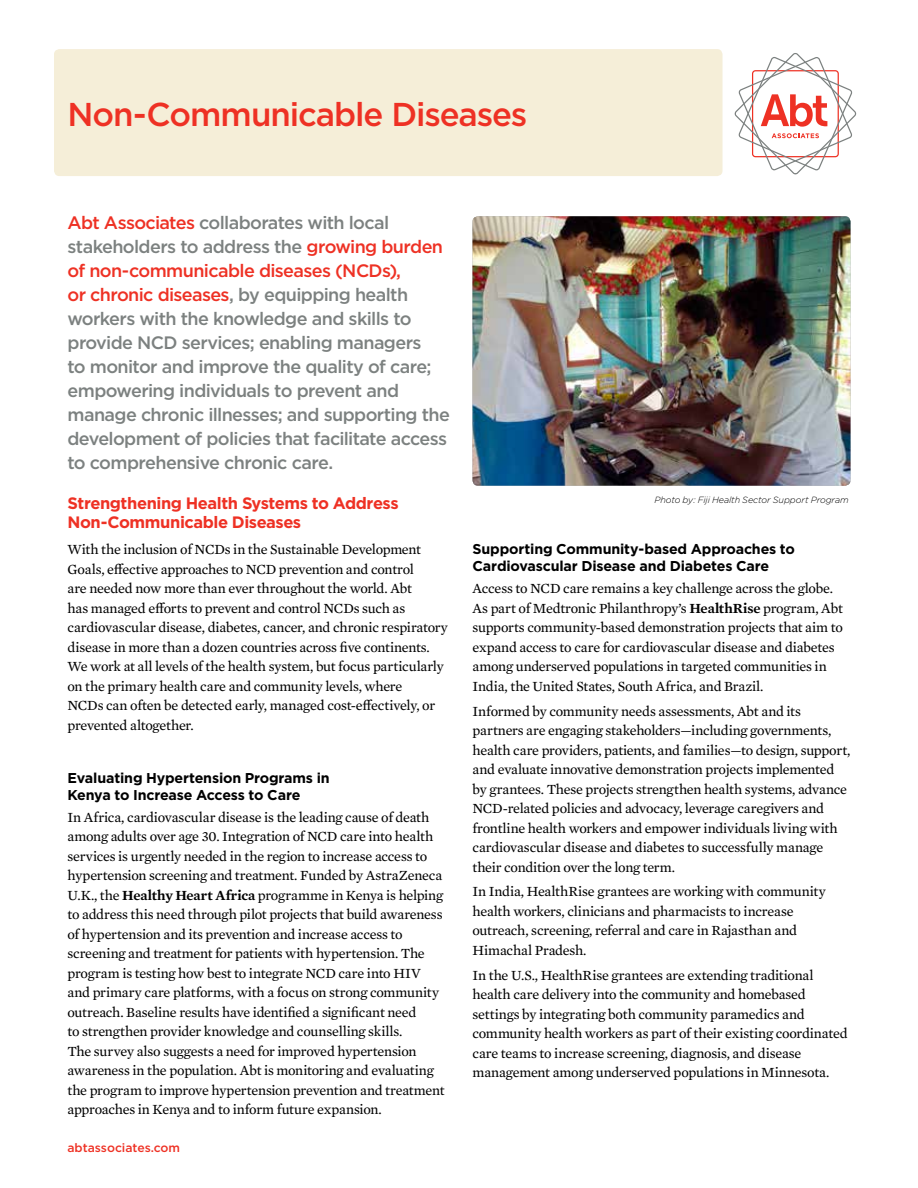
<style>
.page{position:relative;width:918px;height:1188px;background:#fff}
.page>*{position:absolute;margin:0;border:0;box-sizing:border-box;transform-origin:0 0}
.t1{font:500 33px "Gotham";letter-spacing:-.035em;color:#ee3124}
.t2{font:500 18px/24px "Gotham";letter-spacing:-.035em;color:#7c8180}
.t3{font:700 16.5px/18.8px "Gotham";letter-spacing:-.03em;color:#ee3124}
.t4{font:14.25px/19.5px "Mercury Text G2";letter-spacing:-.015em;color:#000}
.t5{font:700 14.25px/16.5px "Gotham";letter-spacing:-.01em;color:#000}
.t6{font:500 12.15px "Gotham";color:#ee3124}
.t7{font:italic 300 9px "Gotham";letter-spacing:-.005em;color:#000}
.s1{color:#ee3124}
.s2{font-weight:600}
</style>
<div class="page">
<div style="left:54px;top:49px;width:669px;height:127px;background:#f5eed8;border-radius:5px"></div>
<img style="left:472px;top:216px;width:378px;height:270px">
<svg style="left:735px;top:53px;width:121px;height:121px"></svg>
<h1 class="t1" style="left:68px;top:93px;width:462px">Non-Communicable Diseases</h1>
<p class="t2" style="left:68px;top:211px;width:384px"><span class="s1">Abt Associates</span> collaborates with local stakeholders to address the <span class="s1">growing burden of non-communicable diseases (NCDs),<br>or chronic diseases</span>, by equipping health workers with the knowledge and skills to provide NCD services; enabling managers<br>to monitor and improve the quality of care; empowering individuals to prevent and manage chronic illnesses; and supporting the development of policies that facilitate access to comprehensive chronic care.</p>
<p class="t3" style="left:68px;top:494px;width:333px">Strengthening Health Systems to Address<br>Non-Communicable Diseases</p>
<p class="t4" style="left:68px;top:539px;width:382px">With the inclusion of NCDs in the Sustainable Development Goals, effective approaches to NCD prevention and control<br>are needed now more than ever throughout the world. Abt<br>has managed efforts to prevent and control NCDs such as cardiovascular disease, diabetes, cancer, and chronic respiratory disease in more than a dozen countries across five continents.<br>We work at all levels of the health system, but focus particularly on the primary health care and community levels, where<br>NCDs can often be detected early, managed cost-effectively, or prevented altogether.</p>
<p class="t5" style="left:68px;top:770px;width:264px">Evaluating Hypertension Programs in<br>Kenya to Increase Access to Care</p>
<p class="t4" style="left:68px;top:807px;width:379px">In Africa, cardiovascular disease is the leading cause of death among adults over age 30. Integration of NCD care into health services is urgently needed in the region to increase access to hypertension screening and treatment. Funded by AstraZeneca U.K., the <span class="s2">Healthy Heart Africa</span> programme in Kenya is helping to address this need through pilot projects that build awareness of hypertension and its prevention and increase access to screening and treatment for patients with hypertension. The program is testing how best to integrate NCD care into HIV and primary care platforms, with a focus on strong community outreach. Baseline results have identified a significant need<br>to strengthen provider knowledge and counselling skills.<br>The survey also suggests a need for improved hypertension awareness in the population. Abt is monitoring and evaluating the program to improve hypertension prevention and treatment approaches in Kenya and to inform future expansion.</p>
<p class="t6" style="left:68px;top:1140px;width:114px">abtassociates.com</p>
<p class="t7" style="left:654px;top:494px;width:196px">Photo by: Fiji Health Sector Support Program</p>
<p class="t5" style="left:472px;top:541px;width:324px">Supporting Community-based Approaches to<br>Cardiovascular Disease and Diabetes Care</p>
<p class="t4" style="left:472px;top:578px;width:372px">Access to NCD care remains a key challenge across the globe.<br>As part of Medtronic Philanthropy’s <span class="s2">HealthRise</span> program, Abt supports community-based demonstration projects that aim to expand access to care for cardiovascular disease and diabetes among underserved populations in targeted communities in India, the United States, South Africa, and Brazil.</p>
<p class="t4" style="left:472px;top:700px;width:380px">Informed by community needs assessments, Abt and its partners are engaging stakeholders—including governments, health care providers, patients, and families—to design, support, and evaluate innovative demonstration projects implemented by grantees. These projects strengthen health systems, advance NCD-related policies and advocacy, leverage caregivers and frontline health workers and empower individuals living with cardiovascular disease and diabetes to successfully manage their condition over the long term.</p>
<p class="t4" style="left:472px;top:881px;width:355px">In India, HealthRise grantees are working with community health workers, clinicians and pharmacists to increase outreach, screening, referral and care in Rajasthan and Himachal Pradesh.</p>
<p class="t4" style="left:472px;top:965px;width:377px">In the U.S., HealthRise grantees are extending traditional health care delivery into the community and homebased settings by integrating both community paramedics and community health workers as part of their existing coordinated care teams to increase screening, diagnosis, and disease management among underserved populations in Minnesota.</p>
</div>
